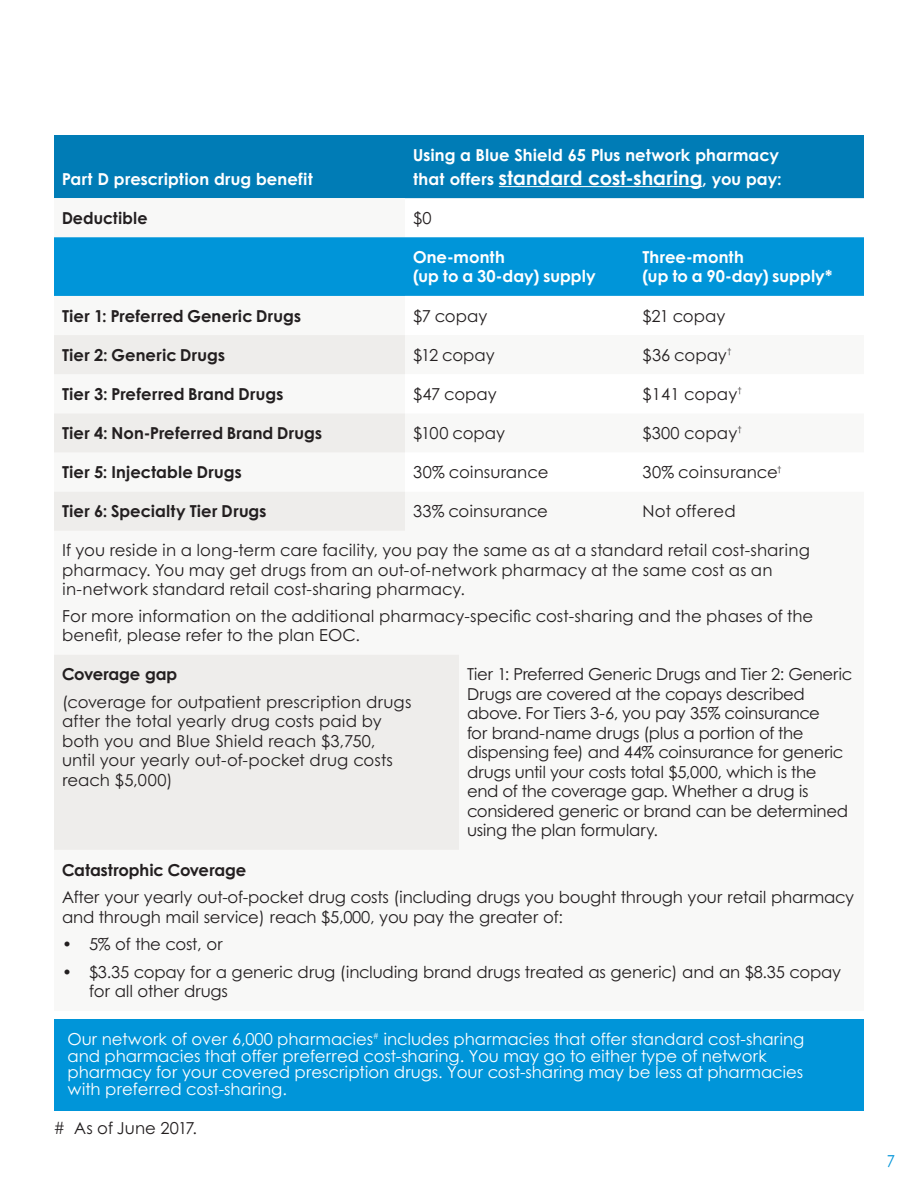
<style>
.page{position:relative;width:918px;height:1188px;background:#fff}
.page>*{position:absolute;margin:0;border:0;box-sizing:border-box;transform-origin:0 0}
.t1{font:700 19.5px "Century Gothic B";letter-spacing:.005em;color:#fff}
.t2{font:16.5px/19.5px "Century Gothic B";letter-spacing:-.015em;color:#231f20}
.t3{font:16.5px/19.5px "Century Gothic B";letter-spacing:.005em;color:#231f20}
.t4{font:16.5px/16.5px "Century Gothic B";letter-spacing:-.005em;color:#fff}
.t5{font:700 16.5px "Century Gothic B";color:#231f20}
.t6{font:700 16.5px/19.5px "Century Gothic B";letter-spacing:.005em;color:#fff}
.t7{font:16.5px "Century Gothic B";letter-spacing:.01em;color:#231f20}
.t8{font:16.5px "Century Gothic B";color:#0095d9;scale:.9 1}
.s1{font-size:16.5px}
</style>
<div class="page">
<div style="left:54px;top:1020px;width:810px;height:91px;background:#0095d9"></div>
<div style="left:54px;top:135px;width:810px;height:63px;background:#007cb6"></div>
<div style="left:54px;top:237px;width:810px;height:59px;background:#0095d9"></div>
<svg style="left:54px;top:335px;width:405px;height:515px;fill:#eeedeb"></svg>
<hr style="left:499px;top:186px;width:203px;height:1px;background:#fff">
<p class="t6" style="left:62px;top:169px;width:252px">Part D prescription drug benefit</p>
<p class="t6" style="left:413px;top:145px;width:367px">Using a Blue Shield 65 Plus network pharmacy</p>
<p class="t1" style="left:413px;top:165px;width:370px"><span class="s1">that offers</span> standard cost-sharing<span class="s1">, you pay:</span></p>
<p class="t5" style="left:62px;top:208px;width:87px">Deductible</p>
<p class="t2" style="left:413px;top:208px;width:20px">$0</p>
<p class="t6" style="left:413px;top:247px;width:184px">One-month<br>(up to a 30-day) supply</p>
<p class="t6" style="left:643px;top:247px;width:191px">Three-month<br>(up to a 90-day) supply*</p>
<p class="t5" style="left:62px;top:305px;width:240px">Tier 1: Preferred Generic Drugs</p>
<p class="t2" style="left:413px;top:306px;width:76px">$7 copay</p>
<p class="t2" style="left:643px;top:306px;width:84px">$21 copay</p>
<p class="t5" style="left:62px;top:344px;width:164px">Tier 2: Generic Drugs</p>
<p class="t2" style="left:413px;top:345px;width:83px">$12 copay</p>
<p class="t2" style="left:643px;top:345px;width:91px">$36 copay<sup>†</sup></p>
<p class="t5" style="left:62px;top:384px;width:223px">Tier 3: Preferred Brand Drugs</p>
<p class="t2" style="left:413px;top:384px;width:85px">$47 copay</p>
<p class="t7" style="left:643px;top:384px;width:101px">$141 copay<sup>†</sup></p>
<p class="t5" style="left:62px;top:423px;width:261px">Tier 4: Non-Preferred Brand Drugs</p>
<p class="t2" style="left:413px;top:423px;width:94px">$100 copay</p>
<p class="t7" style="left:643px;top:423px;width:101px">$300 copay<sup>†</sup></p>
<p class="t5" style="left:62px;top:462px;width:181px">Tier 5: Injectable Drugs</p>
<p class="t3" style="left:413px;top:462px;width:137px">30% coinsurance</p>
<p class="t3" style="left:643px;top:462px;width:141px">30% coinsurance<sup>†</sup></p>
<p class="t5" style="left:62px;top:501px;width:206px">Tier 6: Specialty Tier Drugs</p>
<p class="t3" style="left:413px;top:501px;width:136px">33% coinsurance</p>
<p class="t7" style="left:643px;top:501px;width:95px">Not offered</p>
<p class="t3" style="left:62px;top:541px;width:749px">If you reside in a long-term care facility, you pay the same as at a standard retail cost-sharing pharmacy. You may get drugs from an out-of-network pharmacy at the same cost as an in-network standard retail cost-sharing pharmacy.</p>
<p class="t3" style="left:62px;top:606px;width:753px">For more information on the additional pharmacy-specific cost-sharing and the phases of the benefit, please refer to the plan EOC.</p>
<p class="t5" style="left:62px;top:664px;width:117px">Coverage gap</p>
<p class="t2" style="left:62px;top:692px;width:351px">(coverage for outpatient prescription drugs after the total yearly drug costs paid by both you and Blue Shield reach $3,750, until your yearly out-of-pocket drug costs reach $5,000)</p>
<p class="t2" style="left:467px;top:664px;width:387px">Tier 1: Preferred Generic Drugs and Tier 2: Generic Drugs are covered at the copays described above. For Tiers 3-6, you pay 35% coinsurance<br>for brand-name drugs (plus a portion of the dispensing fee) and 44% coinsurance for generic drugs until your costs total $5,000, which is the<br>end of the coverage gap. Whether a drug is considered generic or brand can be determined using the plan formulary.</p>
<p class="t5" style="left:62px;top:859px;width:186px">Catastrophic Coverage</p>
<p class="t2" style="left:62px;top:887px;width:794px">After your yearly out-of-pocket drug costs (including drugs you bought through your retail pharmacy and through mail service) reach $5,000, you pay the greater of:</p>
<p class="t2" style="left:62px;top:934px;width:162px">• 5% of the cost, or</p>
<p class="t2" style="left:89px;top:962px;width:754px;text-indent:-27px">• $3.35 copay for a generic drug (including brand drugs treated as generic) and an $8.35 copay for all other drugs</p>
<p class="t4" style="left:68px;top:1031px;width:739px">Our network of over 6,000 pharmacies<sup>#</sup> includes pharmacies that offer standard cost-sharing and pharmacies that offer preferred cost-sharing. You may go to either type of network pharmacy for your covered prescription drugs. Your cost-sharing may be less at pharmacies with preferred cost-sharing.</p>
<p class="t3" style="left:54px;top:1118px;width:145px"># As of June 2017.</p>
<p class="t8" style="left:887px;top:1151px;width:11px">7</p>
</div>
